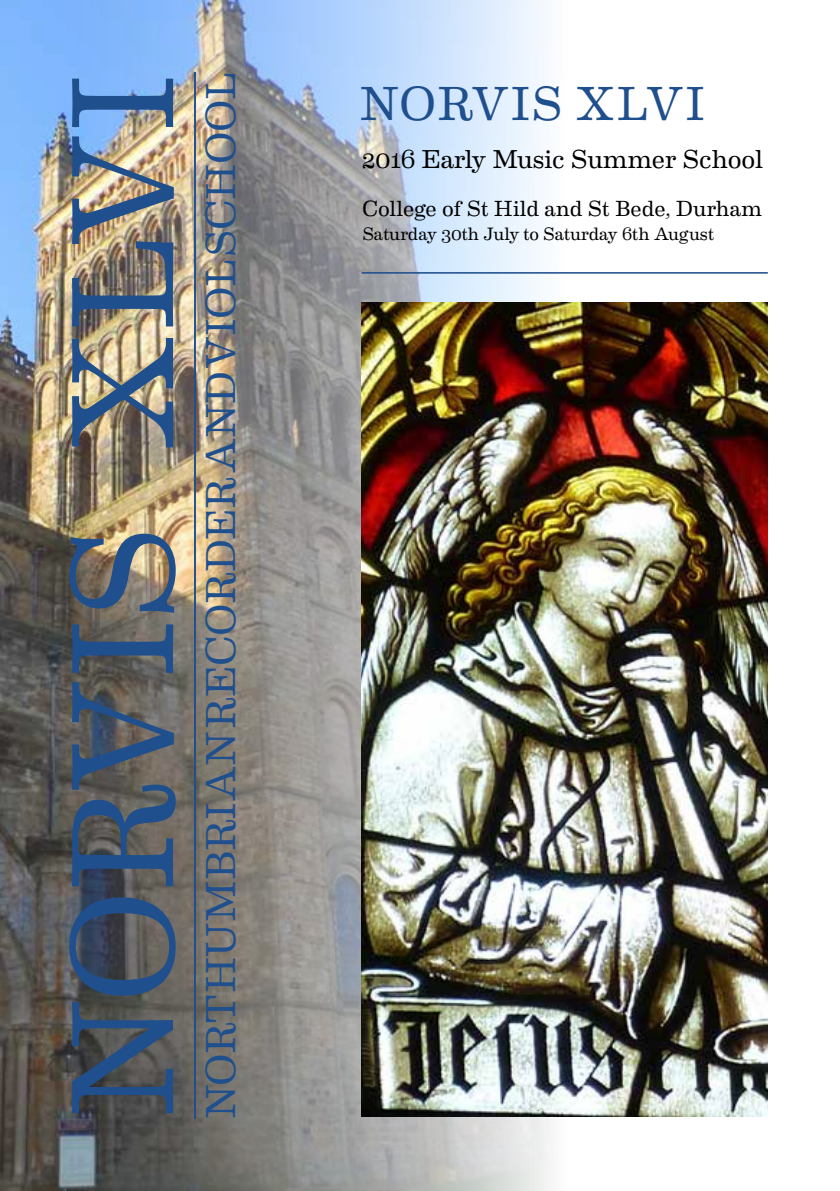
<style>
.page{position:relative;width:840px;height:1191px;background:#fff}
.page>*{position:absolute;margin:0;border:0;box-sizing:border-box;transform-origin:0 0}
.t1{font:146px "Eames Century Modern";letter-spacing:-.02em;color:#1f4f8d}
.t2{font:48px "Eames Century Modern";letter-spacing:.015em;color:#1f4f8d}
.t3{font:42px "Eames Century Modern";letter-spacing:-.01em;color:#1f4f8d}
.t4{font:26px "Eames Century Modern";letter-spacing:-.005em;color:#000}
.t5{font:22px "Eames Century Modern";letter-spacing:.005em;color:#000}
.t6{font:18px "Eames Century Modern";letter-spacing:-.005em;color:#000}
</style>
<div class="page">
<img style="left:0;top:0;width:674px;height:1191px">
<img style="left:361px;top:303px;width:406px;height:813px">
<hr style="left:361px;top:272px;width:406px;height:2px;background:#1f4f8d">
<hr style="left:194px;top:72px;width:2px;height:1047px;background:#1f4f8d">
<h1 class="t1" style="left:14px;top:1119px;width:1048px;rotate:-90deg">NORVIS XLVI</h1>
<h3 class="t3" style="left:189px;top:1119px;width:1048px;rotate:-90deg">NORTHUMBRIAN RECORDER AND VIOL SCHOOL</h3>
<h2 class="t2" style="left:359px;top:68px;width:347px">NORVIS XLVI</h2>
<h3 class="t4" style="left:362px;top:140px;width:402px">2016 Early Music Summer School</h3>
<p class="t5" style="left:362px;top:192px;width:401px">College of St Hild and St Bede, Durham</p>
<p class="t6" style="left:362px;top:220px;width:353px">Saturday 30th July to Saturday 6th August</p>
</div>
